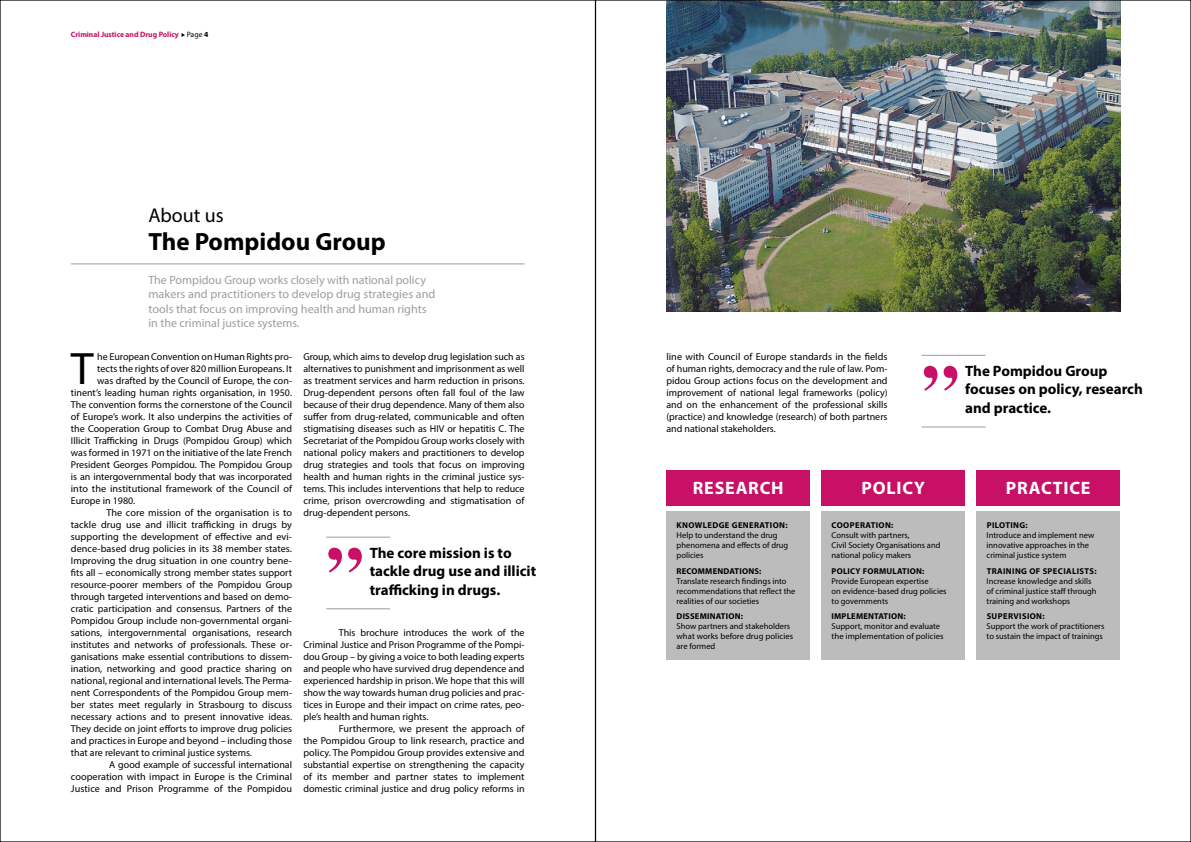
<style>
.page{position:relative;width:1191px;height:842px;background:#fff}
.page>*{position:absolute;margin:0;border:0;box-sizing:border-box;transform-origin:0 0}
.t1{font:700 74.1px "Times";color:#c71066}
.t2{font:45.6px "Myriad Pro";color:#000}
.t3{font:700 25px "Myriad Pro";color:#000}
.t4{font:20px "Myriad Pro";color:#000}
.t5{font:700 18px "Myriad Pro";letter-spacing:.045em;color:#fff}
.t6{font:700 15px/18.5px "Myriad Pro";color:#000}
.t7{font:12px/14.4px "Myriad Pro";color:#9d9d9c}
.t8{font:10px/12px "Myriad Pro";color:#000;text-align:justify}
.t9{font:8.5px/10px "Myriad Pro";color:#000}
.t10{font:700 8.5px "Myriad Pro";letter-spacing:.03em;color:#000}
.t11{font:700 7.8px "Myriad Pro";letter-spacing:-.005em;color:#c71066}
.s1{font-weight:400;color:#000}
.s2{color:#000}
</style>
<div class="page">
<svg style="left:181px;top:33px;width:4px;height:4px"></svg>
<hr style="left:71px;top:264px;width:453px;height:1px;background:#9d9d9c">
<hr style="left:326px;top:537px;width:64px;height:1px;background:#9d9d9c">
<hr style="left:326px;top:609px;width:64px;height:1px;background:#9d9d9c">
<div style="left:666px;top:470px;width:144px;height:36px;background:#c71066"></div>
<div style="left:821px;top:470px;width:144px;height:36px;background:#c71066"></div>
<div style="left:976px;top:470px;width:144px;height:36px;background:#c71066"></div>
<div style="left:666px;top:511px;width:144px;height:149px;background:#bcbcbc"></div>
<div style="left:821px;top:511px;width:144px;height:149px;background:#bcbcbc"></div>
<div style="left:976px;top:511px;width:144px;height:149px;background:#bcbcbc"></div>
<hr style="left:921px;top:355px;width:64px;height:1px;background:#9d9d9c">
<hr style="left:921px;top:427px;width:64px;height:1px;background:#9d9d9c">
<img style="left:666px;top:2px;width:454px;height:310px">
<p class="t11" style="left:71px;top:29px;width:139px">Criminal Justice and Drug Policy <span class="s1">Page</span> <span class="s2">4</span></p>
<h3 class="t4" style="left:148px;top:202px;width:77px">About us</h3>
<h3 class="t3" style="left:148px;top:225px;width:239px">The Pompidou Group</h3>
<p class="t7" style="left:148px;top:273px;width:289px">The Pompidou Group works closely with national policy makers and practitioners to develop drug strategies and tools that focus on improving health and human rights in the criminal justice systems.</p>
<h2 class="t2" style="left:71px;top:341px;width:24px">T</h2>
<p class="t8" style="left:97px;top:350px;width:196px">he European Convention on Human Rights pro-</p>
<p class="t8" style="left:97px;top:362px;width:196px">tects the rights of over 820 million Europeans. It</p>
<p class="t8" style="left:97px;top:374px;width:196px">was drafted by the Council of Europe, the con-</p>
<p class="t8" style="left:71px;top:386px;width:223px">tinent’s leading human rights organisation, in 1950.</p>
<p class="t8" style="left:71px;top:398px;width:223px">The convention forms the cornerstone of the Council</p>
<p class="t8" style="left:71px;top:410px;width:223px">of Europe’s work. It also underpins the activities of</p>
<p class="t8" style="left:71px;top:422px;width:223px">the Cooperation Group to Combat Drug Abuse and</p>
<p class="t8" style="left:71px;top:434px;width:223px">Illicit Trafficking in Drugs (Pompidou Group) which</p>
<p class="t8" style="left:71px;top:446px;width:223px">was formed in 1971 on the initiative of the late French</p>
<p class="t8" style="left:71px;top:458px;width:223px">President Georges Pompidou. The Pompidou Group</p>
<p class="t8" style="left:71px;top:470px;width:223px">is an intergovernmental body that was incorporated</p>
<p class="t8" style="left:71px;top:482px;width:223px">into the institutional framework of the Council of</p>
<p class="t8" style="left:71px;top:494px;width:66px">Europe in 1980.</p>
<p class="t8" style="left:106px;top:506px;width:187px">The core mission of the organisation is to</p>
<p class="t8" style="left:71px;top:518px;width:223px">tackle drug use and illicit trafficking in drugs by</p>
<p class="t8" style="left:71px;top:530px;width:223px">supporting the development of effective and evi-</p>
<p class="t8" style="left:71px;top:542px;width:223px">dence-based drug policies in its 38 member states.</p>
<p class="t8" style="left:71px;top:554px;width:223px">Improving the drug situation in one country bene-</p>
<p class="t8" style="left:71px;top:566px;width:223px">fits all – economically strong member states support</p>
<p class="t8" style="left:71px;top:578px;width:223px">resource-poorer members of the Pompidou Group</p>
<p class="t8" style="left:71px;top:590px;width:223px">through targeted interventions and based on demo-</p>
<p class="t8" style="left:71px;top:602px;width:223px">cratic participation and consensus. Partners of the</p>
<p class="t8" style="left:71px;top:614px;width:223px">Pompidou Group include non-governmental organi-</p>
<p class="t8" style="left:71px;top:626px;width:223px">sations, intergovernmental organisations, research</p>
<p class="t8" style="left:71px;top:638px;width:223px">institutes and networks of professionals. These or-</p>
<p class="t8" style="left:71px;top:650px;width:223px">ganisations make essential contributions to dissem-</p>
<p class="t8" style="left:71px;top:662px;width:223px">ination, networking and good practice sharing on</p>
<p class="t8" style="left:71px;top:674px;width:223px">national, regional and international levels. The Perma-</p>
<p class="t8" style="left:71px;top:686px;width:223px">nent Correspondents of the Pompidou Group mem-</p>
<p class="t8" style="left:71px;top:698px;width:223px">ber states meet regularly in Strasbourg to discuss</p>
<p class="t8" style="left:71px;top:710px;width:223px">necessary actions and to present innovative ideas.</p>
<p class="t8" style="left:71px;top:722px;width:223px">They decide on joint efforts to improve drug policies</p>
<p class="t8" style="left:71px;top:734px;width:223px">and practices in Europe and beyond – including those</p>
<p class="t8" style="left:71px;top:746px;width:182px">that are relevant to criminal justice systems.</p>
<p class="t8" style="left:109px;top:758px;width:184px">A good example of successful international</p>
<p class="t8" style="left:71px;top:770px;width:223px">cooperation with impact in Europe is the Criminal</p>
<p class="t8" style="left:71px;top:782px;width:223px">Justice and Prison Programme of the Pompidou</p>
<p class="t8" style="left:303px;top:350px;width:223px">Group, which aims to develop drug legislation such as alternatives to punishment and imprisonment as well as treatment services and harm reduction in prisons.<br>Drug-dependent persons often fall foul of the law because of their drug dependence. Many of them also suffer from drug-related, communicable and often stigmatising diseases such as HIV or hepatitis C. The Secretariat of the Pompidou Group works closely with national policy makers and practitioners to develop drug strategies and tools that focus on improving health and human rights in the criminal justice sys&shy;tems. This includes interventions that help to reduce crime, prison overcrowding and stigmatisation of drug-dependent persons.</p>
<h1 class="t1" style="left:326px;top:503px;width:39px">”</h1>
<h3 class="t6" style="left:370px;top:543px;width:168px">The core mission is to tackle drug use and illicit</h3>
<h3 class="t6" style="left:370px;top:580px;width:132px">trafficking in drugs.</h3>
<p class="t8" style="left:303px;top:626px;width:223px;text-indent:35px">This brochure introduces the work of the Criminal Justice and Prison Programme of the Pompi&shy;dou Group – by giving a voice to both leading experts and people who have survived drug dependence and experienced hardship in prison. We hope that this will show the way towards human drug policies and prac&shy;tices in Europe and their impact on crime rates, peo&shy;ple’s health and human rights.</p>
<p class="t8" style="left:303px;top:722px;width:223px;text-indent:35px">Furthermore, we present the approach of the Pompidou Group to link research, practice and policy. The Pompidou Group provides extensive and substantial expertise on strengthening the capacity of its member and partner states to implement domestic criminal justice and drug policy reforms in</p>
<p class="t8" style="left:666px;top:350px;width:223px">line with Council of Europe standards in the fields of human rights, democracy and the rule of law. Pom&shy;pidou Group actions focus on the development and improvement of national legal frameworks (policy) and on the enhancement of the professional skills (practice) and knowledge (research) of both partners and national stakeholders.</p>
<h1 class="t1" style="left:921px;top:321px;width:39px">”</h1>
<h3 class="t6" style="left:965px;top:361px;width:179px">The Pompidou Group focuses on policy, research</h3>
<h3 class="t6" style="left:965px;top:398px;width:87px">and practice.</h3>
<h3 class="t5" style="left:693px;top:476px;width:92px">RESEARCH</h3>
<h3 class="t5" style="left:861px;top:476px;width:65px">POLICY</h3>
<h3 class="t5" style="left:1006px;top:476px;width:86px">PRACTICE</h3>
<p class="t10" style="left:676px;top:520px;width:112px">KNOWLEDGE GENERATION:</p>
<p class="t9" style="left:676px;top:530px;width:113px">Help to understand the drug phenomena and effects of drug policies</p>
<p class="t10" style="left:676px;top:565px;width:86px">RECOMMENDATIONS:</p>
<p class="t9" style="left:676px;top:576px;width:120px">Translate research findings into recommendations that reflect the realities of our societies</p>
<p class="t10" style="left:676px;top:611px;width:68px">DISSEMINATION:</p>
<p class="t9" style="left:676px;top:621px;width:118px">Show partners and stakeholders what works before drug policies are formed</p>
<p class="t10" style="left:831px;top:520px;width:63px">COOPERATION:</p>
<p class="t9" style="left:831px;top:530px;width:110px">Consult with partners,<br>Civil Society Organisations and national policy makers</p>
<p class="t10" style="left:831px;top:565px;width:94px">POLICY FORMULATION:</p>
<p class="t9" style="left:831px;top:576px;width:117px">Provide European expertise<br>on evidence-based drug policies to governments</p>
<p class="t10" style="left:831px;top:611px;width:76px">IMPLEMENTATION:</p>
<p class="t9" style="left:831px;top:621px;width:113px">Support, monitor and evaluate the implementation of policies</p>
<p class="t10" style="left:986px;top:520px;width:43px">PILOTING:</p>
<p class="t9" style="left:986px;top:530px;width:109px">Introduce and implement new innovative approaches in the criminal justice system</p>
<p class="t10" style="left:986px;top:565px;width:111px">TRAINING OF SPECIALISTS:</p>
<p class="t9" style="left:986px;top:576px;width:112px">Increase knowledge and skills of criminal justice staff through training and workshops</p>
<p class="t10" style="left:986px;top:611px;width:59px">SUPERVISION:</p>
<p class="t9" style="left:986px;top:621px;width:119px">Support the work of practitioners to sustain the impact of trainings</p>
</div>
